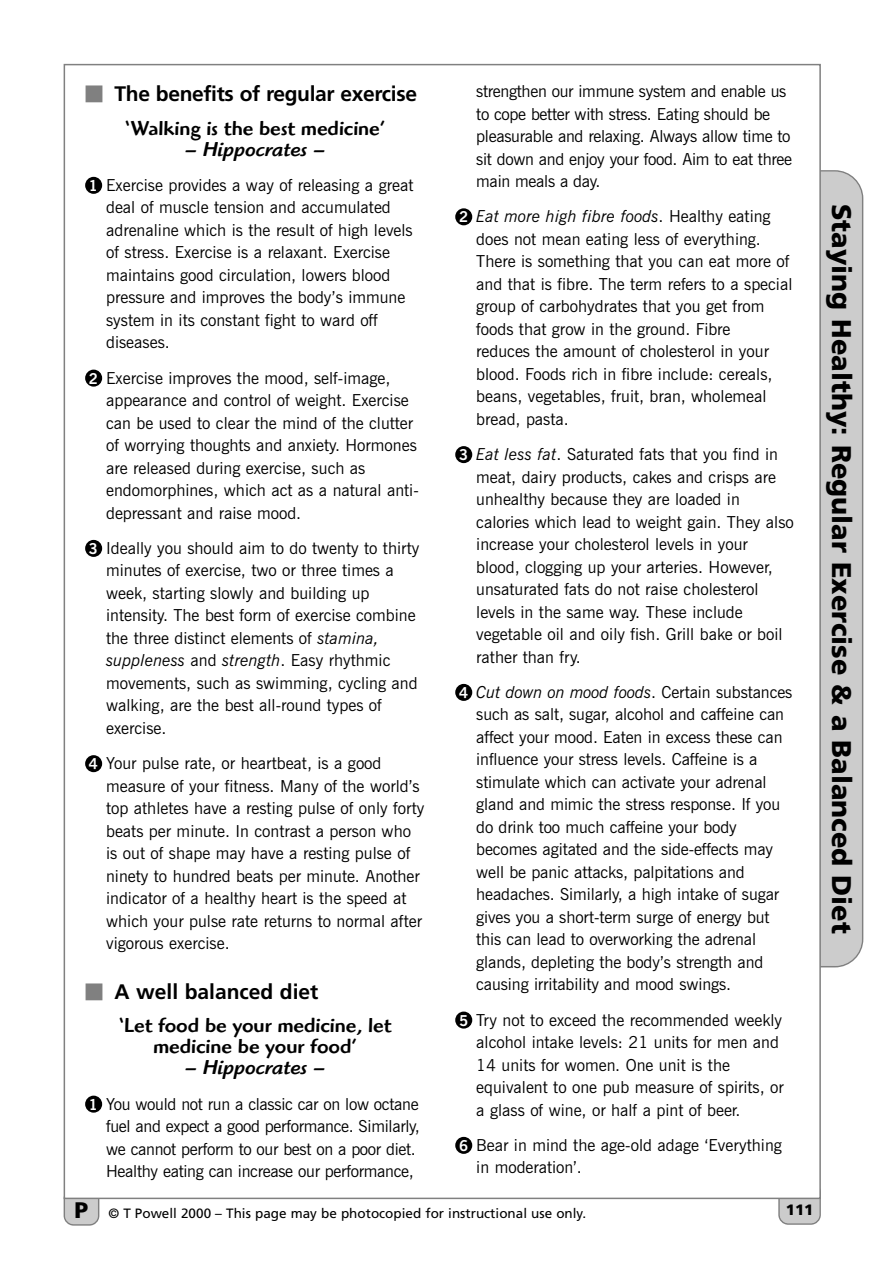
<style>
.page{position:relative;width:893px;height:1263px;background:#fff}
.page>*{position:absolute;margin:0;border:0;box-sizing:border-box;transform-origin:0 0}
.t1{font:900 27px "Frutiger";color:#000}
.t2{font:500 21px/21px "Highlander";color:#000;text-align:center}
.t3{font:700 21px "Frutiger";letter-spacing:-.015em;color:#000}
.t4{font:italic 500 21px "Highlander";color:#000}
.t5{font:16.5px/22.5px "News Gothic BT";color:#000}
.t6{font:16.5px/22.5px "News Gothic BT";letter-spacing:-.02em;color:#000}
.t7{font:700 15px "News Gothic BT";color:#fff}
.t8{font:900 15px "Frutiger";color:#000}
.t9{font:13.5px "Frutiger";color:#000}
.s1{font-family:"Universal Newswith Comm Pi";font-weight:400;color:#808080}
.s2{font-style:italic}
.s3{font-weight:900;font-size:22.5px}
</style>
<div class="page">
<svg style="left:64px;top:1199px;width:35px;height:27px"></svg>
<svg style="left:778px;top:1199px;width:42px;height:26px"></svg>
<div style="left:820px;top:170px;width:43px;height:797px;background:#ccc"></div>
<div style="left:85px;top:1096px;width:17px;height:17px;background:#000;border-radius:50%"></div>
<div style="left:85px;top:755px;width:17px;height:17px;background:#000;border-radius:50%"></div>
<div style="left:85px;top:540px;width:17px;height:17px;background:#000;border-radius:50%"></div>
<div style="left:85px;top:370px;width:17px;height:17px;background:#000;border-radius:50%"></div>
<div style="left:85px;top:177px;width:17px;height:17px;background:#000;border-radius:50%"></div>
<div style="left:455px;top:1137px;width:17px;height:17px;background:#000;border-radius:50%"></div>
<div style="left:455px;top:1012px;width:17px;height:17px;background:#000;border-radius:50%"></div>
<div style="left:455px;top:684px;width:17px;height:17px;background:#000;border-radius:50%"></div>
<div style="left:455px;top:446px;width:17px;height:17px;background:#000;border-radius:50%"></div>
<div style="left:455px;top:208px;width:17px;height:17px;background:#000;border-radius:50%"></div>
<p class="t3" style="left:85px;top:85px;width:334px"><span class="s1">-</span> The benefits of regular exercise</p>
<p class="t2" style="left:125px;top:120px;width:262px">‘Walking is the best medicine’</p>
<p class="t4" style="left:185px;top:142px;width:142px">– Hippocrates –</p>
<p class="t5" style="left:106px;top:176px;width:309px">Exercise provides a way of releasing a great deal of muscle tension and accumulated adrenaline which is the result of high levels of stress. Exercise is a relaxant. Exercise maintains good circulation, lowers blood pressure and improves the body’s immune system in its constant fight to ward off diseases.</p>
<p class="t5" style="left:106px;top:368px;width:314px">Exercise improves the mood, self-image, appearance and control of weight. Exercise can be used to clear the mind of the clutter of worrying thoughts and anxiety. Hormones are released during exercise, such as endomorphines, which act as a natural anti&shy;depressant and raise mood.</p>
<p class="t5" style="left:106px;top:539px;width:315px">Ideally you should aim to do twenty to thirty minutes of exercise, two or three times a week, starting slowly and building up intensity. The best form of exercise combine the three distinct elements of <span class="s2">stamina, suppleness</span> and <span class="s2">strength</span>. Easy rhythmic movements, such as swimming, cycling and walking, are the best all-round types of exercise.</p>
<p class="t5" style="left:106px;top:754px;width:319px">Your pulse rate, or heartbeat, is a good measure of your fitness. Many of the world’s top athletes have a resting pulse of only forty beats per minute. In contrast a person who is out of shape may have a resting pulse of ninety to hundred beats per minute. Another indicator of a healthy heart is the speed at which your pulse rate returns to normal after vigorous exercise.</p>
<p class="t3" style="left:85px;top:983px;width:235px"><span class="s1">-</span> A well balanced diet</p>
<p class="t2" style="left:119px;top:1017px;width:274px">‘Let food be your medicine, let medicine be your food’</p>
<p class="t4" style="left:185px;top:1060px;width:142px">– Hippocrates –</p>
<p class="t6" style="left:106px;top:1094px;width:315px">You would not run a classic car on low octane fuel and expect a good performance. Similarly, we cannot perform to our best on a poor diet.<br>Healthy eating can increase our performance,</p>
<p class="t7" style="left:89px;top:180px;width:11px">1</p>
<p class="t7" style="left:89px;top:373px;width:11px">2</p>
<p class="t7" style="left:89px;top:543px;width:11px">3</p>
<p class="t7" style="left:89px;top:758px;width:11px">4</p>
<p class="t7" style="left:89px;top:1099px;width:11px">1</p>
<p class="t7" style="left:459px;top:211px;width:11px">2</p>
<p class="t7" style="left:459px;top:449px;width:11px">3</p>
<p class="t7" style="left:459px;top:687px;width:11px">4</p>
<p class="t7" style="left:459px;top:1015px;width:11px">5</p>
<p class="t7" style="left:459px;top:1140px;width:11px">6</p>
<p class="t6" style="left:476px;top:82px;width:317px">strengthen our immune system and enable us to cope better with stress. Eating should be pleasurable and relaxing. Always allow time to sit down and enjoy your food. Aim to eat three main meals a day.</p>
<p class="t5" style="left:476px;top:207px;width:318px"><span class="s2">Eat more high fibre foods</span>. Healthy eating does not mean eating less of everything.<br>There is something that you can eat more of and that is fibre. The term refers to a special group of carbohydrates that you get from foods that grow in the ground. Fibre<br>reduces the amount of cholesterol in your blood. Foods rich in fibre include: cereals, beans, vegetables, fruit, bran, wholemeal bread, pasta.</p>
<p class="t5" style="left:476px;top:445px;width:319px"><span class="s2">Eat less fat</span>. Saturated fats that you find in meat, dairy products, cakes and crisps are unhealthy because they are loaded in calories which lead to weight gain. They also increase your cholesterol levels in your blood, clogging up your arteries. However, unsaturated fats do not raise cholesterol levels in the same way. These include vegetable oil and oily fish. Grill bake or boil rather than fry.</p>
<p class="t5" style="left:476px;top:683px;width:317px"><span class="s2">Cut down on mood foods</span>. Certain substances such as salt, sugar, alcohol and caffeine can affect your mood. Eaten in excess these can influence your stress levels. Caffeine is a stimulate which can activate your adrenal gland and mimic the stress response. If you do drink too much caffeine your body becomes agitated and the side-effects may well be panic attacks, palpitations and headaches. Similarly, a high intake of sugar gives you a short-term surge of energy but this can lead to overworking the adrenal glands, depleting the body’s strength and causing irritability and mood swings.</p>
<p class="t5" style="left:476px;top:1010px;width:309px">Try not to exceed the recommended weekly alcohol intake levels: 21 units for men and 14 units for women. One unit is the equivalent to one pub measure of spirits, or a glass of wine, or half a pint of beer.</p>
<p class="t5" style="left:476px;top:1136px;width:307px">Bear in mind the age-old adage ‘Everything in moderation’.</p>
<p class="t9" style="left:75px;top:1208px;width:513px"><span class="s3">P</span> © T Powell 2000 – This page may be photocopied for instructional use only.</p>
<p class="t8" style="left:785px;top:1204px;width:29px">111</p>
<h1 class="t1" style="left:852px;top:204px;width:731px;rotate:90deg">Staying Healthy: Regular Exercise &amp; a Balanced Diet</h1>
</div>
